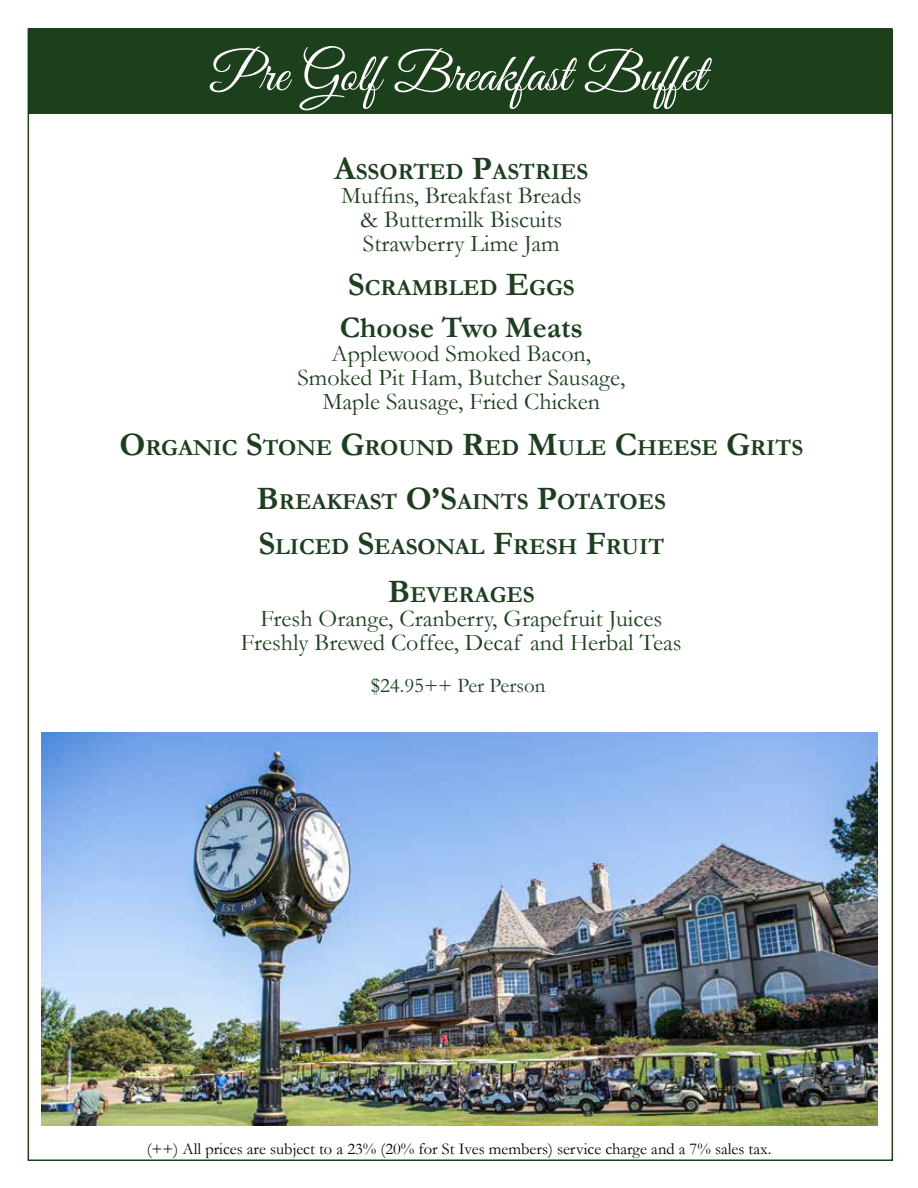
<style>
.page{position:relative;width:918px;height:1188px;background:#fff}
.page>*{position:absolute;margin:0;border:0;box-sizing:border-box;transform-origin:0 0}
.t1{font:54px "Great Vibes";color:#fff}
.t2{font:700 30px "Garamond";color:#1e3f1f}
.t3{font:24px/24px "Garamond";color:#1e3f1f;text-align:center}
.t4{font:700 23.1px/45px "Garamond";color:#1e3f1f}
.t5{font:21px "Garamond";color:#1e3f1f}
.t6{font:16.5px "Garamond";color:#000}
.s1{font-size:33px}
</style>
<div class="page">
<div style="left:28px;top:28px;width:864px;height:86px;background:#1c3f1c"></div>
<img style="left:41px;top:732px;width:837px;height:393px">
<h1 class="t1" style="left:211px;top:44px;width:496px">Pre Golf Breakfast Buffet</h1>
<p class="t4" style="left:334px;top:150px;width:254px"><span class="s1">A</span>SSORTED <span class="s1">P</span>ASTRIES</p>
<p class="t3" style="left:341px;top:183px;width:242px">Muffins, Breakfast Breads &amp; Buttermilk Biscuits<br>Strawberry Lime Jam</p>
<p class="t4" style="left:348px;top:265px;width:226px"><span class="s1">S</span>CRAMBLED <span class="s1">E</span>GGS</p>
<p class="t2" style="left:340px;top:307px;width:245px">Choose Two Meats</p>
<p class="t3" style="left:297px;top:341px;width:329px">Applewood Smoked Bacon,<br>Smoked Pit Ham, Butcher Sausage,<br>Maple Sausage, Fried Chicken</p>
<p class="t4" style="left:120px;top:426px;width:671px"><span class="s1">O</span>RGANIC <span class="s1">S</span>TONE <span class="s1">G</span>ROUND <span class="s1">R</span>ED <span class="s1">M</span>ULE <span class="s1">C</span>HEESE <span class="s1">G</span>RITS</p>
<p class="t4" style="left:257px;top:480px;width:409px"><span class="s1">B</span>REAKFAST <span class="s1">O’S</span>AINTS <span class="s1">P</span>OTATOES<br><span class="s1">S</span>LICED <span class="s1">S</span>EASONAL <span class="s1">F</span>RESH <span class="s1">F</span>RUIT</p>
<p class="t4" style="left:388px;top:573px;width:146px"><span class="s1">B</span>EVERAGES</p>
<p class="t3" style="left:241px;top:606px;width:442px">Fresh Orange, Cranberry, Grapefruit Juices<br>Freshly Brewed Coffee, Decaf and Herbal Teas</p>
<p class="t5" style="left:371px;top:672px;width:176px">$24.95++ Per Person</p>
<p class="t6" style="left:147px;top:1137px;width:626px">(++) All prices are subject to a 23% (20% for St Ives members) service charge and a 7% sales tax.</p>
</div>
